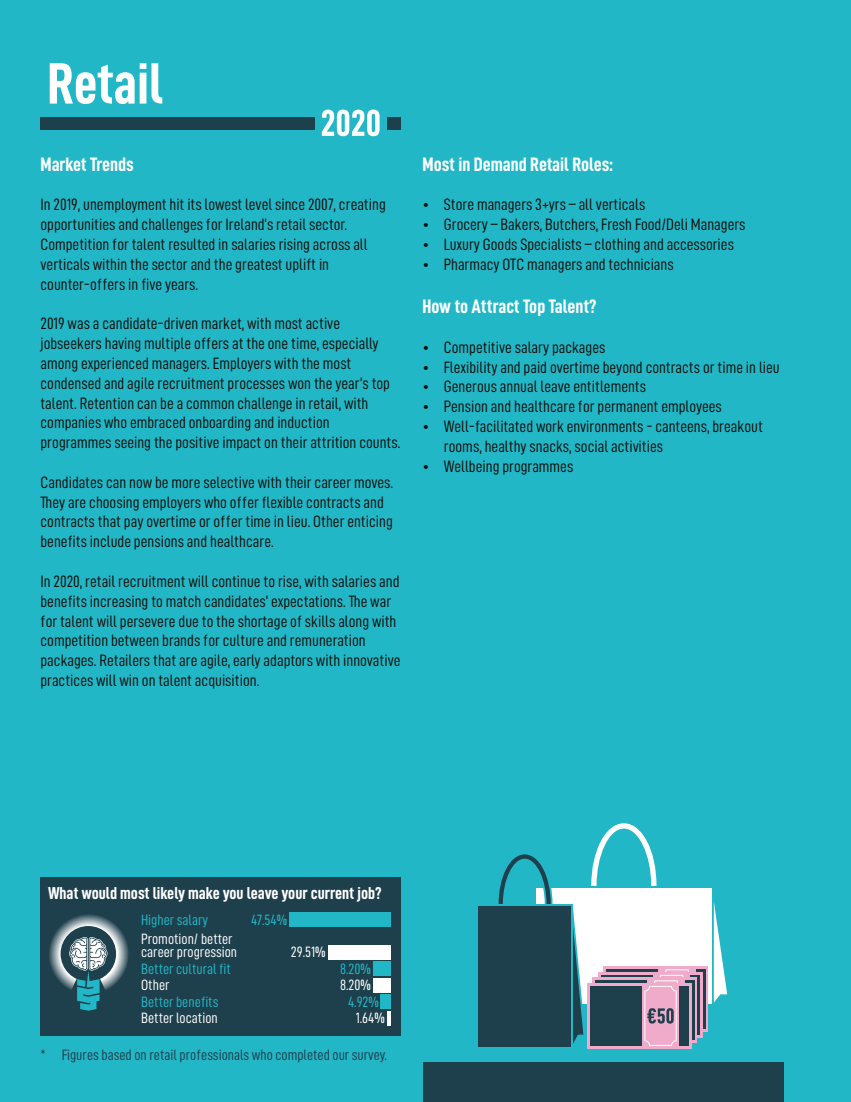
<style>
.page{position:relative;width:851px;height:1102px;background:#fff}
.page>*{position:absolute;margin:0;border:0;box-sizing:border-box;transform-origin:0 0}
.t1{font:58.5px "D DIN Condensed Bold";letter-spacing:-.01em;color:#fff}
.t2{font:19.5px "D DIN Condensed Bold";color:#fff}
.t3{font:17.25px "D DIN Condensed Bold";color:#fff}
.t4{font:16.5px/19.8px "D DIN Condensed";color:#13110c}
.t5{font:15px/13.5px "D DIN Condensed";color:#fff}
.t6{font:15px "D DIN Condensed";color:#22b7c7}
.t7{font:15px "D DIN Condensed";color:#1e3f4c}
</style>
<div class="page">
<div style="left:0;top:0;width:850px;height:1101px;background:#22b7c7"></div>
<div style="left:40px;top:117px;width:361px;height:12px;background:#1e3f4c"></div>
<div style="left:315px;top:106px;width:71px;height:34px;background:#22b7c7"></div>
<svg style="left:322px;top:110px;width:57px;height:26px"></svg>
<div style="left:422px;top:1062px;width:361px;height:39px;background:#1e3f4c"></div>
<div style="left:536px;top:888px;width:175px;height:115px;background:#fff"></div>
<svg style="left:713px;top:902px;width:15px;height:101px"></svg>
<svg style="left:498px;top:854px;width:54px;height:50px"></svg>
<div style="left:476px;top:904px;width:96px;height:144px;background:linear-gradient(to right,#1e3f4c,#1e3f4c)"></div>
<div style="left:478px;top:906px;width:92px;height:140px;background:#1e3f4c"></div>
<svg style="left:693px;top:966px;width:15px;height:65px"></svg>
<svg style="left:695px;top:969px;width:10px;height:60px"></svg>
<svg style="left:693px;top:972px;width:9px;height:65px"></svg>
<div style="left:690px;top:974px;width:9px;height:60px;background:#1e3f4c"></div>
<svg style="left:693px;top:977px;width:4px;height:65px"></svg>
<div style="left:684px;top:980px;width:10px;height:60px;background:#1e3f4c"></div>
<svg style="left:572px;top:823px;width:121px;height:225px"></svg>
<div style="left:41px;top:877px;width:360px;height:159px;background:#1e3f4c"></div>
<div style="left:380px;top:994px;width:11px;height:15px;background:#22b7c7"></div>
<div style="left:373px;top:977px;width:18px;height:15px;background:#fff"></div>
<div style="left:328px;top:944px;width:63px;height:15px;background:#fff"></div>
<div style="left:290px;top:911px;width:101px;height:15px;background:#22b7c7"></div>
<div style="left:373px;top:961px;width:18px;height:15px;background:#22b7c7"></div>
<hr style="left:387px;top:1010px;width:4px;height:15px;background:#fff">
<svg style="left:48px;top:913px;width:81px;height:81px"></svg>
<div style="left:61px;top:925px;width:55px;height:56px;background:#1e3f4c;border-radius:50%"></div>
<svg style="left:69px;top:937px;width:38px;height:73px"></svg>
<h1 class="t1" style="left:47px;top:51px;width:117px">Retail</h1>
<p class="t2" style="left:41px;top:153px;width:95px">Market Trends</p>
<p class="t4" style="left:41px;top:194px;width:347px">In 2019, unemployment hit its lowest level since 2007, creating opportunities and challenges for Ireland’s retail sector.<br>Competition for talent resulted in salaries rising across all verticals within the sector and the greatest uplift in counter-offers in five years.</p>
<p class="t4" style="left:41px;top:313px;width:361px">2019 was a candidate-driven market, with most active jobseekers having multiple offers at the one time, especially among experienced managers. Employers with the most condensed and agile recruitment processes won the year’s top talent. Retention can be a common challenge in retail, with companies who embraced onboarding and induction programmes seeing the positive impact on their attrition counts.</p>
<p class="t4" style="left:41px;top:472px;width:354px">Candidates can now be more selective with their career moves.<br>They are choosing employers who offer flexible contracts and contracts that pay overtime or offer time in lieu. Other enticing benefits include pensions and healthcare.</p>
<p class="t4" style="left:41px;top:571px;width:361px">In 2020, retail recruitment will continue to rise, with salaries and benefits increasing to match candidates’ expectations. The war for talent will persevere due to the shortage of skills along with competition between brands for culture and remuneration packages. Retailers that are agile, early adaptors with innovative practices will win on talent acquisition.</p>
<p class="t2" style="left:422px;top:153px;width:192px">Most in Demand Retail Roles:</p>
<p class="t4" style="left:422px;top:194px;width:224px">• Store managers 3+yrs – all verticals</p>
<p class="t4" style="left:422px;top:214px;width:324px">• Grocery – Bakers, Butchers, Fresh Food/Deli Managers</p>
<p class="t4" style="left:422px;top:234px;width:313px">• Luxury Goods Specialists – clothing and accessories</p>
<p class="t4" style="left:422px;top:254px;width:253px">• Pharmacy OTC managers and technicians</p>
<p class="t2" style="left:422px;top:296px;width:175px">How to Attract Top Talent?</p>
<p class="t4" style="left:422px;top:337px;width:184px">• Competitive salary packages</p>
<p class="t4" style="left:422px;top:356px;width:358px">• Flexibility and paid overtime beyond contracts or time in lieu</p>
<p class="t4" style="left:422px;top:376px;width:225px">• Generous annual leave entitlements</p>
<p class="t4" style="left:422px;top:396px;width:301px">• Pension and healthcare for permanent employees</p>
<p class="t4" style="left:444px;top:416px;width:320px;text-indent:-21px">• Well-facilitated work environments - canteens, breakout rooms, healthy snacks, social activities</p>
<p class="t4" style="left:422px;top:455px;width:152px">• Wellbeing programmes</p>
<p class="t3" style="left:48px;top:883px;width:335px">What would most likely make you leave your current job?</p>
<p class="t6" style="left:141px;top:911px;width:68px">Higher salary</p>
<p class="t5" style="left:141px;top:931px;width:98px">Promotion/ better career progression</p>
<p class="t6" style="left:251px;top:911px;width:37px">47.54%</p>
<p class="t5" style="left:291px;top:945px;width:36px">29.51%</p>
<p class="t6" style="left:141px;top:960px;width:91px">Better cultural fit</p>
<p class="t6" style="left:340px;top:960px;width:32px">8.20%</p>
<p class="t5" style="left:141px;top:978px;width:30px">Other</p>
<p class="t6" style="left:141px;top:993px;width:79px">Better benefits</p>
<p class="t6" style="left:348px;top:993px;width:32px">4.92%</p>
<p class="t5" style="left:340px;top:978px;width:32px">8.20%</p>
<p class="t5" style="left:141px;top:1010px;width:78px">Better location</p>
<p class="t5" style="left:356px;top:1010px;width:31px">1.64%</p>
<p class="t7" style="left:41px;top:1046px;width:348px">* Figures based on retail professionals who completed our survey.</p>
</div>
